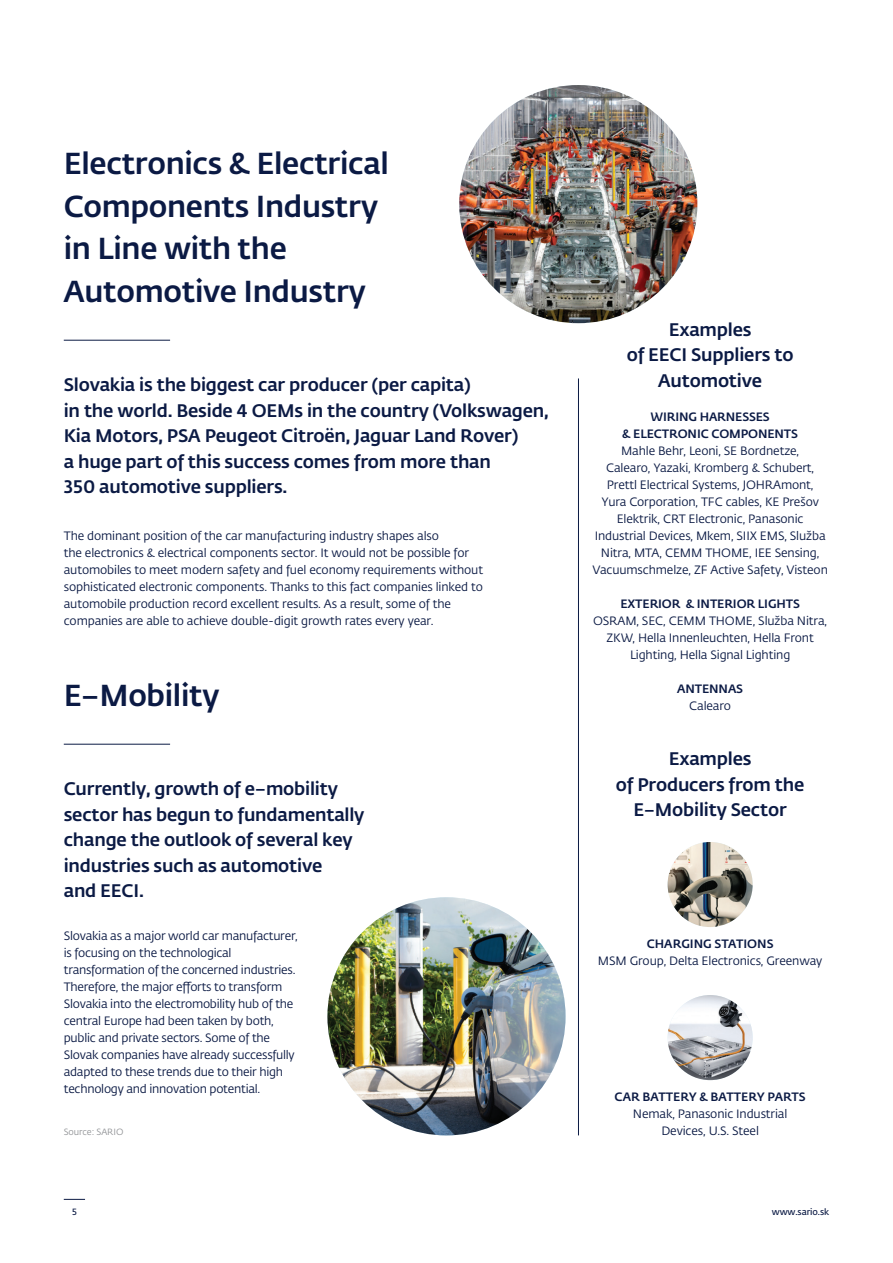
<style>
.page{position:relative;width:893px;height:1263px;background:#fff}
.page>*{position:absolute;margin:0;border:0;box-sizing:border-box;transform-origin:0 0}
.t1{font:500 30px/42.5px "Fedra Sans Pro";letter-spacing:-.01em;color:#0b1a44}
.t2{font:500 18px/25.5px "Fedra Sans Pro";letter-spacing:-.01em;color:#0b1a44}
.t3{font:12px/17px "Fedra Sans Pro";letter-spacing:-.01em;color:#0b1a44;text-align:center}
.t4{font:500 12px/17px "Fedra Sans Pro";letter-spacing:-.01em;color:#0b1a44;text-align:center}
.t5{font:600 9px "Fedra Sans Pro";letter-spacing:-.01em;color:#0b1a44}
.t6{font:9px "Fedra Sans Pro";letter-spacing:-.01em;color:#939598}
</style>
<div class="page">
<svg style="left:64px;top:1199px;width:21px;height:1px"></svg>
<hr style="left:64px;top:340px;width:106px;height:1px;background:#0b1a44">
<hr style="left:64px;top:744px;width:106px;height:1px;background:#0b1a44">
<img style="left:668px;top:842px;width:85px;height:85px;border-radius:43px">
<img style="left:668px;top:995px;width:85px;height:85px;border-radius:43px">
<img style="left:459px;top:85px;width:238px;height:238px;border-radius:119px">
<hr style="left:578px;top:378px;width:1px;height:757px;background:#0b1a44">
<img style="left:327px;top:897px;width:239px;height:238px;border-radius:119px">
<h1 class="t1" style="left:64px;top:141px;width:327px">Electronics &amp; Electrical<br>Components Industry in Line with the<br>Automotive Industry</h1>
<h2 class="t2" style="left:64px;top:371px;width:487px">Slovakia is the biggest car producer (per capita)<br>in the world. Beside 4 OEMs in the country (Volkswagen, Kia Motors, PSA Peugeot Citroën, Jaguar Land Rover)<br>a huge part of this success comes from more than<br>350 automotive suppliers.</h2>
<p class="t3" style="left:64px;top:527px;width:421px;text-align:left">The dominant position of the car manufacturing industry shapes also<br>the electronics &amp; electrical components sector. It would not be possible for automobiles to meet modern safety and fuel economy requirements without sophisticated electronic components. Thanks to this fact companies linked to automobile production record excellent results. As a result, some of the companies are able to achieve double-digit growth rates every year.</p>
<h1 class="t1" style="left:64px;top:672px;width:157px">E–Mobility</h1>
<h2 class="t2" style="left:64px;top:775px;width:302px">Currently, growth of e–mobility sector has begun to fundamentally change the outlook of several key industries such as automotive<br>and EECI.</h2>
<h2 class="t2" style="left:627px;top:316px;width:168px;text-align:center">Examples<br>of EECI Suppliers to<br>Automotive</h2>
<p class="t4" style="left:622px;top:407px;width:177px">WIRING HARNESSES<br>&amp; ELECTRONIC COMPONENTS</p>
<p class="t3" style="left:592px;top:442px;width:237px">Mahle Behr, Leoni, SE Bordnetze,<br>Calearo, Yazaki, Kromberg &amp; Schubert, Prettl Electrical Systems, JOHRAmont,<br>Yura Corporation, TFC cables, KE Prešov Elektrik, CRT Electronic, Panasonic Industrial Devices, Mkem, SIIX EMS, Služba Nitra, MTA, CEMM THOME, IEE Sensing, Vacuumschmelze, ZF Active Safety, Visteon</p>
<p class="t4" style="left:620px;top:595px;width:181px">EXTERIOR &amp; INTERIOR LIGHTS</p>
<p class="t3" style="left:593px;top:612px;width:236px">OSRAM, SEC, CEMM THOME, Služba Nitra,<br>ZKW, Hella Innenleuchten, Hella Front<br>Lighting, Hella Signal Lighting</p>
<p class="t4" style="left:677px;top:680px;width:67px">ANTENNAS</p>
<p class="t3" style="left:689px;top:697px;width:43px">Calearo</p>
<h2 class="t2" style="left:616px;top:745px;width:190px;text-align:center">Examples<br>of Producers from the<br>E–Mobility Sector</h2>
<p class="t3" style="left:64px;top:927px;width:236px;text-align:left">Slovakia as a major world car manufacturer, is focusing on the technological transformation of the concerned industries.<br>Therefore, the major efforts to transform Slovakia into the electromobility hub of the central Europe had been taken by both, public and private sectors. Some of the Slovak companies have already successfully adapted to these trends due to their high technology and innovation potential.</p>
<p class="t4" style="left:647px;top:935px;width:128px">CHARGING STATIONS</p>
<p class="t3" style="left:598px;top:952px;width:226px">MSM Group, Delta Electronics, Greenway</p>
<p class="t4" style="left:615px;top:1088px;width:193px">CAR BATTERY &amp; BATTERY PARTS</p>
<p class="t3" style="left:633px;top:1105px;width:156px">Nemak, Panasonic Industrial<br>Devices, U.S. Steel</p>
<p class="t6" style="left:64px;top:1126px;width:61px">Source: SARIO</p>
<p class="t5" style="left:72px;top:1205px;width:6px">5</p>
<p class="t5" style="left:772px;top:1205px;width:59px">www.sario.sk</p>
</div>
